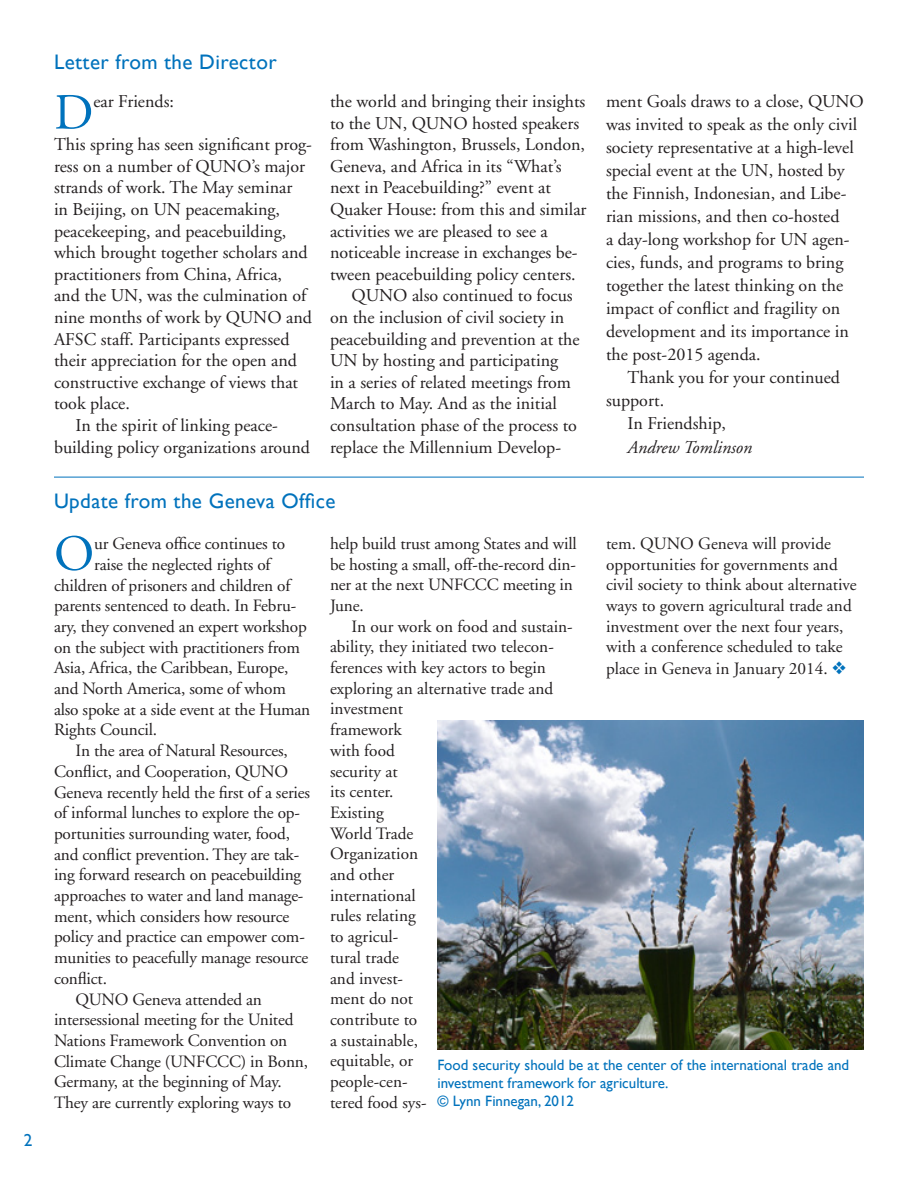
<style>
.page{position:relative;width:918px;height:1188px;background:#fff}
.page>*{position:absolute;margin:0;border:0;box-sizing:border-box;transform-origin:0 0}
.Drop_cap_para{font:50.55px "Adobe Garamond";color:#0072bc}
.Head{font:21px "Gill Sans";letter-spacing:.02em;color:#0072bc}
.Para_normal{font:18px/21.6px "Adobe Garamond";color:#231f20}
.Para_normal-2{font:italic 18px "Adobe Garamond";color:#231f20}
.Drop_cap_para-2{font:18px "Adobe Garamond";color:#231f20}
.Para_normal-3{font:17.25px/20.7px "Adobe Garamond";letter-spacing:-.01em;color:#231f20}
.Drop_cap_para-3{font:17.25px "Adobe Garamond";letter-spacing:-.01em;color:#231f20}
.t1{font:17.25px "Gill Sans";color:#0072bc}
.Photo_caption{font:15px/18px "Gill Sans";color:#0072bc}
.s1{color:#0072bc}
</style>
<div class="page">
<hr style="left:54px;top:477px;width:810px;height:1px;background:#0072bc">
<img style="left:437px;top:721px;width:427px;height:328px">
<p class="t1" style="left:24px;top:1130px;width:10px">2</p>
<p class="Head" style="left:54px;top:49px;width:224px">Letter from the Director</p>
<p class="Drop_cap_para" style="left:54px;top:85px;width:41px">D</p>
<p class="Drop_cap_para-2" style="left:93px;top:92px;width:82px">ear Friends:</p>
<p class="Para_normal" style="left:54px;top:134px;width:260px">This spring has seen significant prog&shy;ress on a number of QUNO’s major strands of work. The May seminar<br>in Beijing, on UN peacemaking, peacekeeping, and peacebuilding, which brought together scholars and practitioners from China, Africa, and the UN, was the culmination of nine months of work by QUNO and<br>AFSC staff. Participants expressed their appreciation for the open and constructive exchange of views that took place.</p>
<p class="Para_normal" style="left:54px;top:415px;width:258px;text-align:center">In the spirit of linking peace&shy;building policy organizations around</p>
<p class="Para_normal" style="left:330px;top:91px;width:258px">the world and bringing their insights to the UN, QUNO hosted speakers from Washington, Brussels, London, Geneva, and Africa in its “What’s next in Peacebuilding?” event at Quaker House: from this and similar activities we are pleased to see a noticeable increase in exchanges be&shy;tween peacebuilding policy centers.</p>
<p class="Para_normal" style="left:330px;top:285px;width:251px;text-indent:22px">QUNO also continued to focus on the inclusion of civil society in peacebuilding and prevention at the UN by hosting and participating<br>in a series of related meetings from March to May. And as the initial consultation phase of the process to replace the Millennium Develop-</p>
<p class="Para_normal" style="left:606px;top:90px;width:259px;line-height:23.1px">ment Goals draws to a close, QUNO was invited to speak as the only civil society representative at a high-level special event at the UN, hosted by the Finnish, Indonesian, and Libe&shy;rian missions, and then co-hosted<br>a day-long workshop for UN agen&shy;cies, funds, and programs to bring together the latest thinking on the impact of conflict and fragility on development and its importance in the post-2015 agenda.</p>
<p class="Para_normal" style="left:606px;top:367px;width:236px;line-height:23.1px;text-indent:22px">Thank you for your continued support.</p>
<p class="Para_normal" style="left:628px;top:413px;width:100px">In Friendship,</p>
<p class="Para_normal-2" style="left:628px;top:437px;width:126px">Andrew Tomlinson</p>
<p class="Head" style="left:54px;top:489px;width:283px">Update from the Geneva Office</p>
<p class="Drop_cap_para" style="left:54px;top:527px;width:42px">O</p>
<p class="Drop_cap_para-3" style="left:94px;top:534px;width:193px">ur Geneva office continues to</p>
<p class="Para_normal-3" style="left:330px;top:534px;width:248px">help build trust among States and will be hosting a small, off-the-record din&shy;ner at the next UNFCCC meeting in<br>June.</p>
<p class="Para_normal-3" style="left:330px;top:616px;width:244px;text-indent:22px">In our work on food and sustain&shy;ability, they initiated two telecon&shy;ferences with key actors to begin exploring an alternative trade and investment<br>framework<br>with food<br>security at<br>its center.<br>Existing<br>World Trade<br>Organization<br>and other<br>international<br>rules relating<br>to agricul-<br>tural trade<br>and invest-<br>ment do not<br>contribute to<br>a sustainable,<br>equitable, or<br>people-cen-<br>tered food sys-</p>
<p class="Para_normal-3" style="left:606px;top:533px;width:252px">tem. QUNO Geneva will provide opportunities for governments and civil society to think about alternative ways to govern agricultural trade and investment over the next four years, with a conference scheduled to take place in Geneva in January 2014. <span class="s1">❖</span></p>
<p class="Drop_cap_para-3" style="left:94px;top:555px;width:178px">raise the neglected rights of</p>
<p class="Drop_cap_para-3" style="left:54px;top:576px;width:238px">children of prisoners and children of</p>
<p class="Drop_cap_para-3" style="left:54px;top:597px;width:244px">parents sentenced to death. In Febru-</p>
<p class="Drop_cap_para-3" style="left:54px;top:617px;width:254px">ary, they convened an expert workshop</p>
<p class="Drop_cap_para-3" style="left:54px;top:638px;width:248px">on the subject with practitioners from</p>
<p class="Drop_cap_para-3" style="left:54px;top:659px;width:236px">Asia, Africa, the Caribbean, Europe,</p>
<p class="Drop_cap_para-3" style="left:54px;top:679px;width:234px">and North America, some of whom</p>
<p class="Drop_cap_para-3" style="left:54px;top:700px;width:258px">also spoke at a side event at the Human</p>
<p class="Drop_cap_para-3" style="left:54px;top:721px;width:105px">Rights Council.</p>
<p class="Para_normal-3" style="left:54px;top:741px;width:258px;text-indent:22px">In the area of Natural Resources, Conflict, and Cooperation, QUNO Geneva recently held the first of a series of informal lunches to explore the op&shy;portunities surrounding water, food, and conflict prevention. They are tak&shy;ing forward research on peacebuilding approaches to water and land manage&shy;ment, which considers how resource policy and practice can empower com&shy;munities to peacefully manage resource conflict.</p>
<p class="Para_normal-3" style="left:54px;top:989px;width:256px;text-indent:22px">QUNO Geneva attended an intersessional meeting for the United Nations Framework Convention on Climate Change (UNFCCC) in Bonn, Germany, at the beginning of May.<br>They are currently exploring ways to</p>
<p class="Photo_caption" style="left:437px;top:1056px;width:413px">Food security should be at the center of the international trade and investment framework for agriculture.</p>
<p class="Photo_caption" style="left:437px;top:1092px;width:138px">© Lynn Finnegan, 2012</p>
</div>
